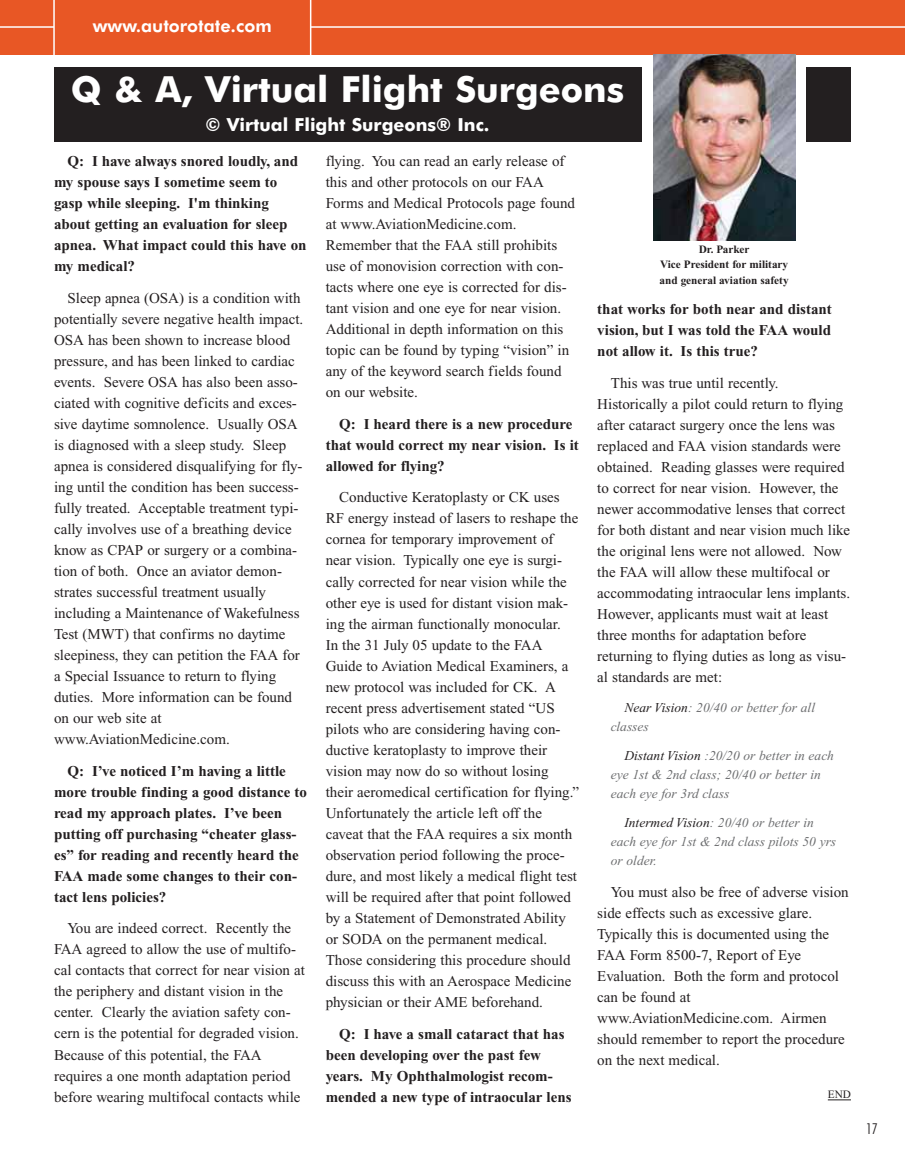
<style>
.page{position:relative;width:905px;height:1175px;background:#fff}
.page>*{position:absolute;margin:0;border:0;box-sizing:border-box;transform-origin:0 0}
.t1{font:700 36px "Futura BT";color:#fff}
.t2{font:700 18px "Futura BT";color:#fff}
.t3{font:800 18px "Futura BT";color:#fff}
.t4{font:15px/21px "Times New Roman";color:#231f20}
.t5{font:700 15px/21px "Times New Roman";color:#231f20}
.t6{font:300 condensed 15px "Futura BT";color:#231f20}
.t7{font:italic 13.5px/18.8px "Times New Roman";color:#6d6e70}
.t8{font:700 11.25px/15.8px "Times New Roman";color:#231f20;text-align:center}
.t9{font:11.25px "Times New Roman";color:#231f20}
.s1{color:#231f20}
</style>
<div class="page">
<div style="left:0;top:0;width:904px;height:54px;background:#e85725"></div>
<hr style="left:53px;top:0;width:2px;height:61px;background:#fff">
<hr style="left:310px;top:0;width:1px;height:61px;background:#fff">
<hr style="left:0;top:26px;width:54px;height:2px;background:#fff">
<hr style="left:310px;top:26px;width:594px;height:2px;background:#fff">
<svg style="left:827px;top:1099px;width:23px;height:1px"></svg>
<div style="left:54px;top:68px;width:587px;height:74px;background:#231f20"></div>
<div style="left:806px;top:68px;width:44px;height:74px;background:#231f20"></div>
<img style="left:653px;top:54px;width:142px;height:186px">
<p class="t3" style="left:93px;top:19px;width:180px">www.autorotate.com</p>
<h1 class="t1" style="left:71px;top:76px;width:555px">Q &amp; A, Virtual Flight Surgeons</h1>
<p class="t2" style="left:205px;top:118px;width:285px">© Virtual Flight Surgeons® Inc.</p>
<p class="t5" style="left:54px;top:152px;width:254px;text-indent:14px">Q: I have always snored loudly, and my spouse says I sometime seem to gasp while sleeping. I'm thinking about getting an evaluation for sleep apnea. What impact could this have on my medical?</p>
<p class="t4" style="left:54px;top:288px;width:251px;text-indent:14px">Sleep apnea (OSA) is a condition with potentially severe negative health impact.<br>OSA has been shown to increase blood pressure, and has been linked to cardiac events. Severe OSA has also been asso&shy;ciated with cognitive deficits and exces&shy;sive daytime somnolence. Usually OSA is diagnosed with a sleep study. Sleep apnea is considered disqualifying for fly&shy;ing until the condition has been success&shy;fully treated. Acceptable treatment typi&shy;cally involves use of a breathing device know as CPAP or surgery or a combina&shy;tion of both. Once an aviator demon&shy;strates successful treatment usually including a Maintenance of Wakefulness Test (MWT) that confirms no daytime sleepiness, they can petition the FAA for a Special Issuance to return to flying duties. More information can be found on our web site at www.AviationMedicine.com.</p>
<p class="t5" style="left:54px;top:761px;width:254px;text-indent:14px">Q: I’ve noticed I’m having a little more trouble finding a good distance to read my approach plates. I’ve been putting off purchasing “cheater glass&shy;es” for reading and recently heard the FAA made some changes to their con&shy;tact lens policies?</p>
<p class="t4" style="left:54px;top:919px;width:252px;text-indent:14px">You are indeed correct. Recently the FAA agreed to allow the use of multifo&shy;cal contacts that correct for near vision at the periphery and distant vision in the center. Clearly the aviation safety con&shy;cern is the potential for degraded vision.<br>Because of this potential, the FAA requires a one month adaptation period before wearing multifocal contacts while</p>
<p class="t4" style="left:326px;top:152px;width:251px">flying. You can read an early release of this and other protocols on our FAA Forms and Medical Protocols page found at www.AviationMedicine.com.<br>Remember that the FAA still prohibits use of monovision correction with con&shy;tacts where one eye is corrected for dis&shy;tant vision and one eye for near vision.<br>Additional in depth information on this topic can be found by typing “vision” in any of the keyword search fields found on our website.</p>
<p class="t5" style="left:326px;top:414px;width:255px;text-indent:14px">Q: I heard there is a new procedure that would correct my near vision. Is it allowed for flying?</p>
<p class="t4" style="left:326px;top:488px;width:255px;text-indent:14px">Conductive Keratoplasty or CK uses RF energy instead of lasers to reshape the cornea for temporary improvement of near vision. Typically one eye is surgi&shy;cally corrected for near vision while the other eye is used for distant vision mak&shy;ing the airman functionally monocular.<br>In the 31 July 05 update to the FAA Guide to Aviation Medical Examiners, a new protocol was included for CK. A recent press advertisement stated “US pilots who are considering having con&shy;ductive keratoplasty to improve their vision may now do so without losing their aeromedical certification for flying.” Unfortunately the article left off the caveat that the FAA requires a six month observation period following the proce&shy;dure, and most likely a medical flight test will be required after that point followed by a Statement of Demonstrated Ability or SODA on the permanent medical.<br>Those considering this procedure should discuss this with an Aerospace Medicine physician or their AME beforehand.</p>
<p class="t5" style="left:326px;top:1024px;width:247px;text-indent:14px">Q: I have a small cataract that has been developing over the past few years. My Ophthalmologist recom&shy;mended a new type of intraocular lens</p>
<p class="t8" style="left:659px;top:242px;width:130px">Dr. Parker<br>Vice President for military and general aviation safety</p>
<p class="t5" style="left:597px;top:300px;width:236px;text-align:justify">that works for both near and distant vision, but I was told the FAA would not allow it. Is this true?</p>
<p class="t4" style="left:597px;top:374px;width:254px;text-indent:14px">This was true until recently.<br>Historically a pilot could return to flying after cataract surgery once the lens was replaced and FAA vision standards were obtained. Reading glasses were required to correct for near vision. However, the newer accommodative lenses that correct for both distant and near vision much like the original lens were not allowed. Now the FAA will allow these multifocal or accommodating intraocular lens implants.<br>However, applicants must wait at least three months for adaptation before returning to flying duties as long as visu&shy;al standards are met:</p>
<p class="t7" style="left:610px;top:699px;width:206px;text-indent:14px"><span class="s1">Near Vision</span>: 20/40 or better for all classes</p>
<p class="t7" style="left:610px;top:747px;width:224px;text-indent:14px"><span class="s1">Distant Vision</span> :20/20 or better in each eye 1st &amp; 2nd class; 20/40 or better in each eye for 3rd class</p>
<p class="t7" style="left:610px;top:814px;width:227px;text-indent:14px"><span class="s1">Intermed Vision</span>: 20/40 or better in each eye for 1st &amp; 2nd class pilots 50 yrs or older.</p>
<p class="t4" style="left:597px;top:882px;width:253px;text-indent:14px">You must also be free of adverse vision side effects such as excessive glare.<br>Typically this is documented using the<br>FAA Form 8500-7, Report of Eye<br>Evaluation. Both the form and protocol can be found at www.AviationMedicine.com. Airmen should remember to report the procedure on the next medical.</p>
<p class="t9" style="left:827px;top:1090px;width:25px">END</p>
<p class="t6" style="left:866px;top:1123px;width:13px">17</p>
</div>
